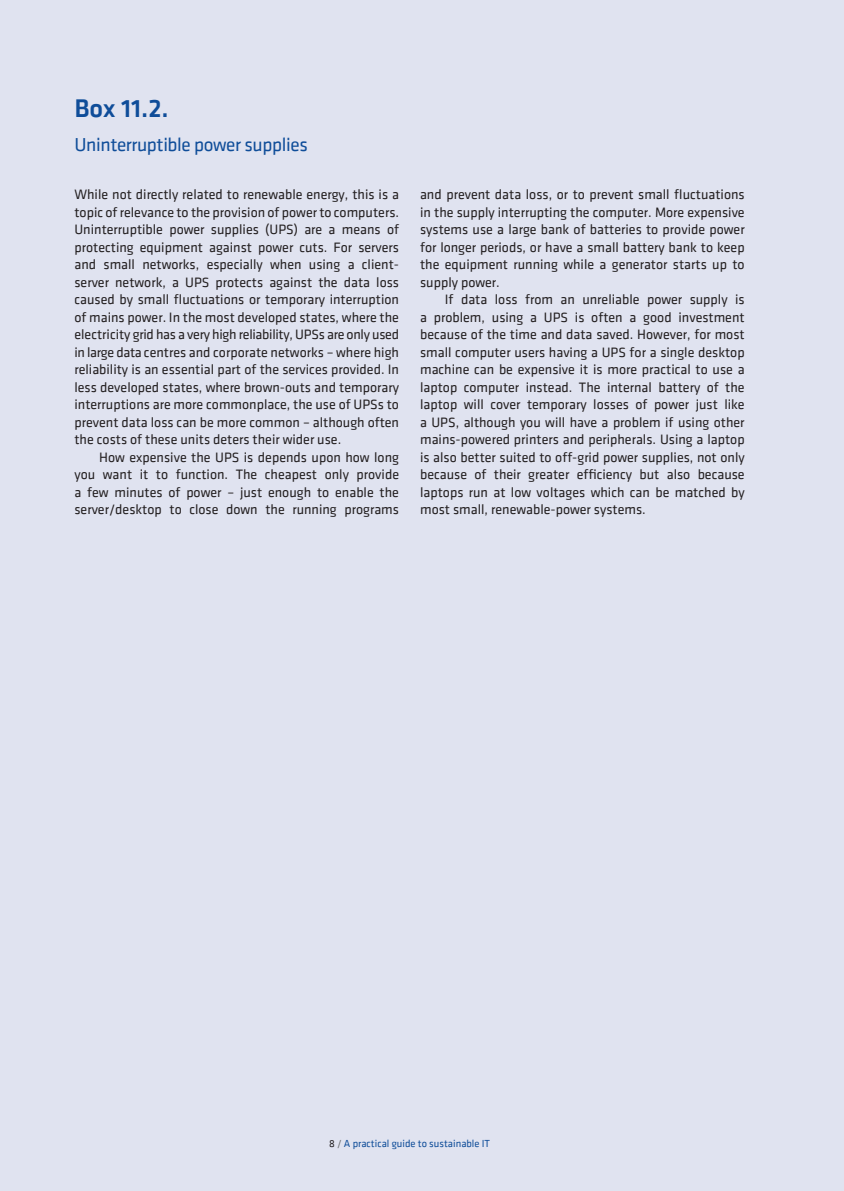
<style>
.page{position:relative;width:844px;height:1191px;background:#fff}
.page>*{position:absolute;margin:0;border:0;box-sizing:border-box;transform-origin:0 0}
.t1{font:500 26.25px "Klavika";color:#0f4d99}
.t2{font:19.25px "Klavika";letter-spacing:-.02em;color:#0f4d99}
.t3{font:14px/17.5px "Klavika";color:#231f20;text-align:justify}
.t4{font:14px "Klavika";letter-spacing:-.02em;color:#231f20}
.t5{font:10.5px "Klavika";color:#0f4d99}
.s1{color:#231f20}
.s2{color:#6c6d70}
</style>
<div class="page">
<div style="left:0;top:0;width:843px;height:1191px;background:#e0e3f0"></div>
<h1 class="t1" style="left:74px;top:90px;width:96px">Box 11.2.</h1>
<h2 class="t2" style="left:74px;top:132px;width:235px">Uninterruptible power supplies</h2>
<p class="t3" style="left:74px;top:185px;width:326px">While not directly related to renewable energy, this is a topic of relevance to the provision of power to computers.<br>Uninterruptible power supplies (UPS) are a means of protecting equipment against power cuts. For servers and small networks, especially when using a client&shy;server network, a UPS</p>
<p class="t3" style="left:215px;top:273px;width:185px">protects against the data loss</p>
<p class="t3" style="left:74px;top:290px;width:326px">caused by small fluctuations or temporary interruption</p>
<p class="t3" style="left:74px;top:308px;width:326px">of mains power. In the most developed states, where the</p>
<p class="t4" style="left:74px;top:325px;width:326px">electricity grid has a very high reliability, UPSs are only used</p>
<p class="t3" style="left:74px;top:343px;width:326px">in large data centres and corporate networks – where high</p>
<p class="t3" style="left:74px;top:360px;width:326px">reliability is an essential part of the services provided. In</p>
<p class="t3" style="left:74px;top:378px;width:326px">less developed states, where brown-outs and temporary</p>
<p class="t3" style="left:74px;top:395px;width:326px">interruptions are more commonplace, the use of UPSs to</p>
<p class="t3" style="left:74px;top:413px;width:326px">prevent data loss can be more common – although often</p>
<p class="t3" style="left:74px;top:430px;width:268px">the costs of these units deters their wider use.</p>
<p class="t3" style="left:99px;top:448px;width:125px">How expensive the UPS</p>
<p class="t3" style="left:74px;top:448px;width:326px;text-indent:169px">is depends upon how long you want it to function. The cheapest only provide a few minutes of power – just enough to enable the server/desktop to close down the running programs</p>
<p class="t3" style="left:420px;top:185px;width:326px">and prevent data loss, or to prevent small fluctuations in the supply interrupting the computer. More expensive systems use a large bank of batteries to provide power for longer periods, or have a small battery bank to keep the equipment running while a generator starts up to supply power.</p>
<p class="t3" style="left:420px;top:290px;width:326px;text-indent:25px">If data loss from an unreliable power supply is a problem, using a UPS</p>
<p class="t3" style="left:420px;top:308px;width:326px;text-indent:155px">is often a good investment because of the time and data saved. However, for most small computer users having a UPS</p>
<p class="t3" style="left:420px;top:343px;width:326px;text-indent:209px">for a single desktop machine can be expensive it is more practical to use a laptop computer instead. The internal battery of the laptop will cover temporary losses of power just like a UPS, although you will have a problem if using other mains-powered printers and peripherals. Using a laptop is also better suited to off-grid power supplies, not only because of their greater efficiency but also because laptops run at low voltages which can be matched by most small, renewable-power systems.</p>
<p class="t5" style="left:329px;top:1136px;width:162px"><span class="s1">8</span> <span class="s2">/</span> A practical guide to sustainable IT</p>
</div>
